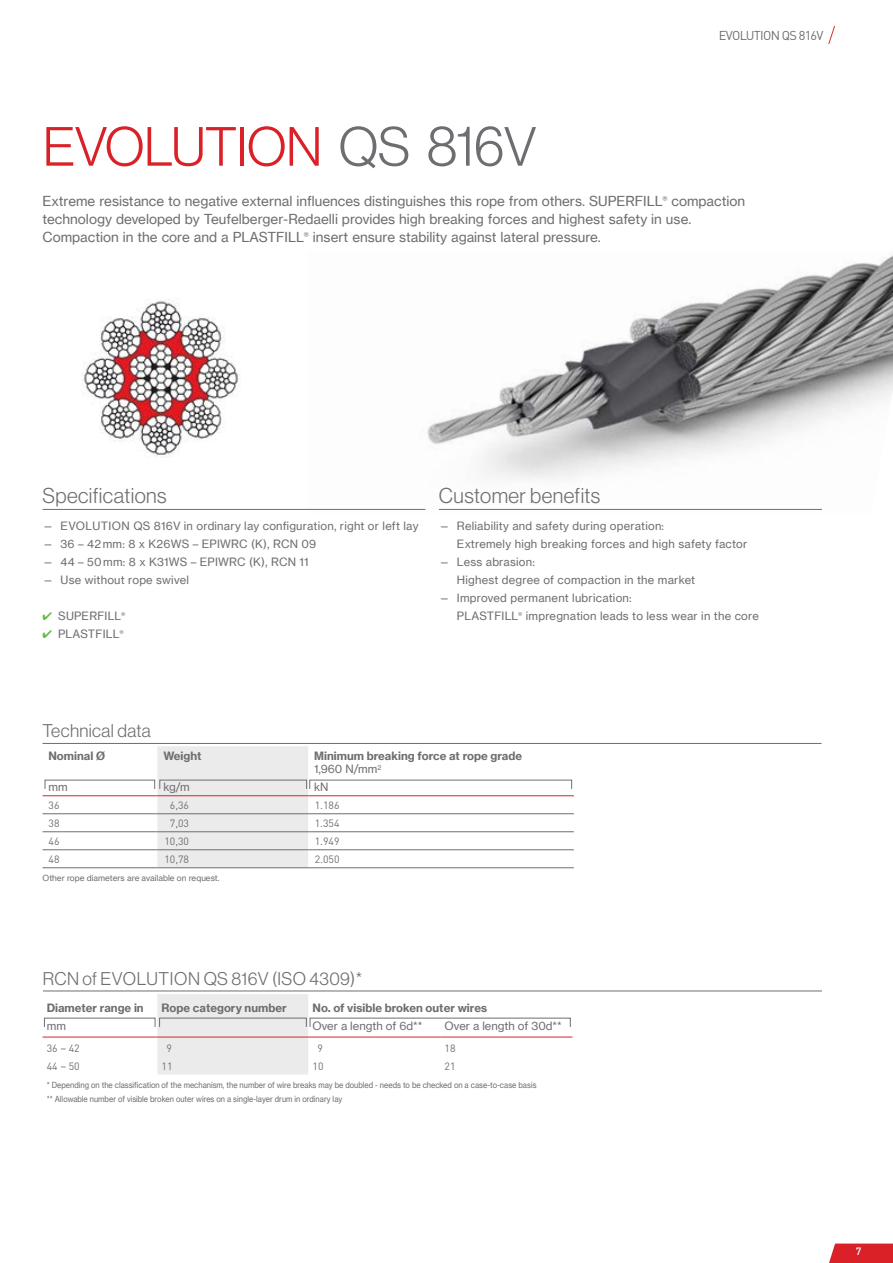
<style>
.page{position:relative;width:893px;height:1263px;background:#fff}
.page>*{position:absolute;margin:0;border:0;box-sizing:border-box;transform-origin:0 0}
.t1{font:54px "N Haas Grotesk DS Pro 45 Lt";letter-spacing:-.01em;color:#da2128}
.t2{font:21px "N Haas Grotesk DS Pro 45 Lt";letter-spacing:.02em;color:#6d6e71}
.t3{font:18px "N Haas Grotesk DS Pro 45 Lt";letter-spacing:.02em;color:#6d6e71}
.t4{font:13.5px/18px "N Haas Grotesk TX Pro 55 Rg";color:#6d6e71}
.t5{font:12.75px "DIN Pro";letter-spacing:-.05em;color:#6d6e71}
.t6{font:11.25px/18px "N Haas Grotesk TX Pro 55 Rg";letter-spacing:.02em;color:#6d6e71}
.t7{font:11.25px "N Haas Grotesk TX Pro 75 Bd";color:#6d6e71}
.t8{font:11.25px "N Haas Grotesk TX Pro 55 Rg";color:#6d6e71}
.t9{font:10.5px "DIN Pro";color:#6d6e71}
.t10{font:500 10.5px "DIN Pro";color:#fff}
.t11{font:8.25px/13.5px "N Haas Grotesk TX Pro 55 Rg";color:#6d6e71;scale:.9 1}
.t12{font:8.25px "N Haas Grotesk TX Pro 55 Rg";color:#6d6e71}
.s1{color:#6d6e71}
.s2{color:#62bb46}
.s3{font-size:11.25px}
</style>
<div class="page">
<img style="left:308px;top:255px;width:585px;height:255px">
<img style="left:82px;top:299px;width:159px;height:159px">
<hr style="left:43px;top:743px;width:778px;height:1px;background:#6d6e71">
<div style="left:157px;top:746px;width:151px;height:121px;background:#ebebec"></div>
<hr style="left:43px;top:795px;width:114px;height:1px;background:#da2128">
<hr style="left:157px;top:795px;width:151px;height:1px;background:#da2128">
<hr style="left:308px;top:795px;width:266px;height:1px;background:#da2128">
<hr style="left:43px;top:813px;width:114px;height:1px;background:#6d6e71">
<hr style="left:157px;top:813px;width:151px;height:1px;background:#6d6e71">
<hr style="left:308px;top:813px;width:266px;height:1px;background:#6d6e71">
<hr style="left:43px;top:831px;width:114px;height:1px;background:#6d6e71">
<hr style="left:157px;top:831px;width:151px;height:1px;background:#6d6e71">
<hr style="left:308px;top:831px;width:266px;height:1px;background:#6d6e71">
<hr style="left:43px;top:849px;width:114px;height:1px;background:#6d6e71">
<hr style="left:157px;top:849px;width:151px;height:1px;background:#6d6e71">
<hr style="left:308px;top:849px;width:266px;height:1px;background:#6d6e71">
<hr style="left:43px;top:867px;width:114px;height:1px;background:#6d6e71">
<hr style="left:157px;top:867px;width:151px;height:1px;background:#6d6e71">
<hr style="left:308px;top:867px;width:266px;height:1px;background:#6d6e71">
<div style="left:160px;top:780px;width:147px;height:9px;border:1px solid #6d6e71"></div>
<div style="left:310px;top:780px;width:262px;height:9px;border:1px solid #6d6e71"></div>
<div style="left:45px;top:780px;width:110px;height:9px;border:1px solid #6d6e71"></div>
<div style="left:157px;top:994px;width:151px;height:80px;background:#ebebec"></div>
<hr style="left:43px;top:1037px;width:114px;height:1px;background:#da2128">
<hr style="left:157px;top:1037px;width:151px;height:1px;background:#da2128">
<hr style="left:308px;top:1037px;width:132px;height:1px;background:#da2128">
<hr style="left:440px;top:1037px;width:132px;height:1px;background:#da2128">
<div style="left:159px;top:1018px;width:148px;height:9px;border:1px solid #6d6e71"></div>
<div style="left:310px;top:1018px;width:260px;height:9px;border:1px solid #6d6e71"></div>
<div style="left:44px;top:1018px;width:111px;height:9px;border:1px solid #6d6e71"></div>
<hr style="left:43px;top:991px;width:779px;height:1px;background:#6d6e71">
<hr style="left:43px;top:509px;width:382px;height:1px;background:#6d6e71">
<hr style="left:439px;top:509px;width:383px;height:1px;background:#6d6e71">
<svg style="left:828px;top:25px;width:7px;height:19px"></svg>
<svg style="left:829px;top:1243px;width:64px;height:20px"></svg>
<p class="t5" style="left:719px;top:25px;width:106px">EVOLUTION QS 816V</p>
<h1 class="t1" style="left:43px;top:116px;width:495px">EVOLUTION <span class="s1">QS 816V</span></h1>
<p class="t4" style="left:43px;top:192px;width:704px">Extreme resistance to negative external influences distinguishes this rope from others. SUPERFILL<sup>®</sup> compaction technology developed by Teufelberger-Redaelli provides high breaking forces and highest safety in use.<br>Compaction in the core and a PLASTFILL<sup>®</sup> insert ensure stability against lateral pressure.</p>
<h2 class="t2" style="left:43px;top:484px;width:126px">Specifications</h2>
<p class="t6" style="left:43px;top:517px;width:377px">— EVOLUTION QS 816V in ordinary lay configuration, right or left lay</p>
<p class="t6" style="left:43px;top:535px;width:275px">— 36 – 42 mm: 8 x K26WS – EPIWRC (K), RCN 09</p>
<p class="t6" style="left:43px;top:553px;width:268px">— 44 – 50 mm: 8 x K31WS – EPIWRC (K), RCN 11</p>
<p class="t6" style="left:43px;top:571px;width:148px">— Use without rope swivel</p>
<p class="t6" style="left:43px;top:607px;width:85px"><span class="s2">✔</span> SUPERFILL<sup>®</sup></p>
<p class="t6" style="left:43px;top:625px;width:83px"><span class="s2">✔</span> PLASTFILL<sup>®</sup></p>
<h2 class="t2" style="left:439px;top:484px;width:163px">Customer benefits</h2>
<p class="t6" style="left:457px;top:517px;width:292px;text-indent:-18px">— Reliability and safety during operation:<br>Extremely high breaking forces and high safety factor</p>
<p class="t6" style="left:457px;top:553px;width:240px;text-indent:-18px">— Less abrasion:<br>Highest degree of compaction in the market</p>
<p class="t6" style="left:457px;top:589px;width:303px;text-indent:-18px">— Improved permanent lubrication:<br>PLASTFILL<sup>®</sup> impregnation leads to less wear in the core</p>
<h3 class="t3" style="left:43px;top:721px;width:110px">Technical data</h3>
<p class="t7" style="left:49px;top:748px;width:58px">Nominal Ø</p>
<p class="t6" style="left:49px;top:778px;width:21px">mm</p>
<p class="t7" style="left:163px;top:748px;width:40px">Weight</p>
<p class="t6" style="left:163px;top:778px;width:28px">kg/m</p>
<p class="t7" style="left:314px;top:748px;width:209px">Minimum breaking force at rope grade</p>
<p class="t6" style="left:314px;top:760px;width:69px">1,960 N/mm<sup>2 </sup>kN</p>
<p class="t9" style="left:49px;top:797px;width:12px">36</p>
<p class="t9" style="left:170px;top:797px;width:21px">6,36</p>
<p class="t9" style="left:315px;top:797px;width:26px">1.186</p>
<p class="t9" style="left:49px;top:815px;width:12px">38</p>
<p class="t9" style="left:170px;top:815px;width:21px">7,03</p>
<p class="t9" style="left:315px;top:815px;width:26px">1.354</p>
<p class="t9" style="left:49px;top:833px;width:12px">46</p>
<p class="t9" style="left:164px;top:833px;width:26px">10,30</p>
<p class="t9" style="left:315px;top:833px;width:26px">1.949</p>
<p class="t9" style="left:49px;top:851px;width:12px">48</p>
<p class="t9" style="left:164px;top:851px;width:26px">10,78</p>
<p class="t9" style="left:315px;top:851px;width:26px">2.050</p>
<p class="t12" style="left:43px;top:873px;width:179px">Other rope diameters are available on request.</p>
<h3 class="t3" style="left:43px;top:968px;width:321px">RCN of EVOLUTION QS 816V (ISO 4309)*</h3>
<p class="t7" style="left:47px;top:1000px;width:98px">Diameter range in</p>
<p class="t6" style="left:47px;top:1017px;width:21px">mm</p>
<p class="t7" style="left:162px;top:1000px;width:127px">Rope category number</p>
<p class="t7" style="left:313px;top:1000px;width:176px">No. of visible broken outer wires</p>
<p class="t8" style="left:313px;top:1019px;width:111px">Over a length of 6d**</p>
<p class="t8" style="left:445px;top:1019px;width:119px">Over a length of 30d**</p>
<p class="t9" style="left:47px;top:1040px;width:35px">36 <span class="s3">–</span> 42</p>
<p class="t9" style="left:167px;top:1040px;width:7px">9</p>
<p class="t9" style="left:318px;top:1040px;width:7px">9</p>
<p class="t9" style="left:445px;top:1040px;width:12px">18</p>
<p class="t9" style="left:47px;top:1058px;width:35px">44 <span class="s3">–</span> 50</p>
<p class="t9" style="left:162px;top:1058px;width:12px">11</p>
<p class="t9" style="left:313px;top:1058px;width:12px">10</p>
<p class="t9" style="left:445px;top:1058px;width:12px">21</p>
<p class="t11" style="left:47px;top:1078px;width:546px">* Depending on the classification of the mechanism, the number of wire breaks may be doubled - needs to be checked on a case-to-case basis ** Allowable number of visible broken outer wires on a single-layer drum in ordinary lay</p>
<p class="t10" style="left:856px;top:1242px;width:7px">7</p>
</div>
